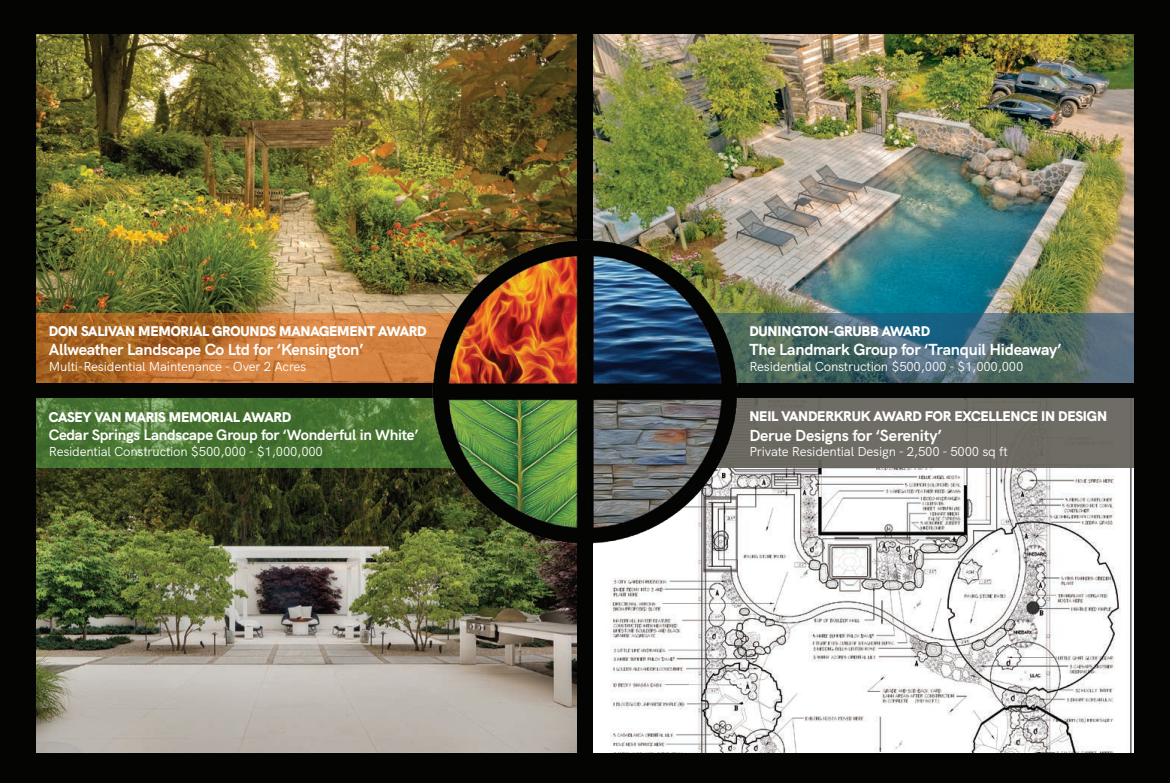
<style>
.page{position:relative;width:1170px;height:783px;background:#040503}
.page>*{position:absolute;margin:0;border:0;box-sizing:border-box;transform-origin:0 0}
.t1{font:700 16px "HK Grotesk";letter-spacing:-.015em;color:#fff}
.t2{font:700 15px "HK Grotesk";letter-spacing:-.015em;color:#fff}
.t3{font:900 14px "HK Grotesk";letter-spacing:-.015em;color:#fff}
.t4{font:13px "HK Grotesk";letter-spacing:-.015em;color:#fff}
</style>
<div class="page">
<img style="left:594px;top:35px;width:540px;height:279px">
<img style="left:36px;top:468px;width:541px;height:285px">
<img style="left:36px;top:35px;width:541px;height:279px">
<img style="left:594px;top:468px;width:540px;height:285px">
<svg style="left:36px;top:314px;width:397px;height:69px;background:#c07433"></svg>
<svg style="left:36px;top:399px;width:397px;height:69px;background:#4a7534"></svg>
<svg style="left:737px;top:314px;width:397px;height:69px;background:#48686c"></svg>
<div style="left:694px;top:399px;width:440px;height:69px;background:#6e6c64"></div>
<img style="left:433px;top:239px;width:304px;height:305px">
<p class="t3" style="left:49px;top:320px;width:379px">DON SALIVAN MEMORIAL GROUNDS MANAGEMENT AWARD</p>
<p class="t1" style="left:49px;top:337px;width:316px">Allweather Landscape Co Ltd for ‘Kensington’</p>
<p class="t4" style="left:49px;top:356px;width:259px">Multi-Residential Maintenance - Over 2 Acres</p>
<p class="t3" style="left:49px;top:407px;width:244px">CASEY VAN MARIS MEMORIAL AWARD</p>
<p class="t2" style="left:49px;top:423px;width:371px">Cedar Springs Landscape Group for ‘Wonderful in White’</p>
<p class="t4" style="left:49px;top:441px;width:276px">Residential Construction $500,000 - $1,000,000</p>
<p class="t3" style="left:749px;top:320px;width:182px">DUNINGTON-GRUBB AWARD</p>
<p class="t1" style="left:749px;top:337px;width:314px">The Landmark Group for ‘Tranquil Hideaway’</p>
<p class="t4" style="left:749px;top:356px;width:276px">Residential Construction $500,000 - $1,000,000</p>
<p class="t3" style="left:749px;top:406px;width:359px">NEIL VANDERKRUK AWARD FOR EXCELLENCE IN DESIGN</p>
<p class="t1" style="left:749px;top:423px;width:194px">Derue Designs for ‘Serenity’</p>
<p class="t4" style="left:749px;top:442px;width:260px">Private Residential Design - 2,500 - 5000 sq ft</p>
</div>
